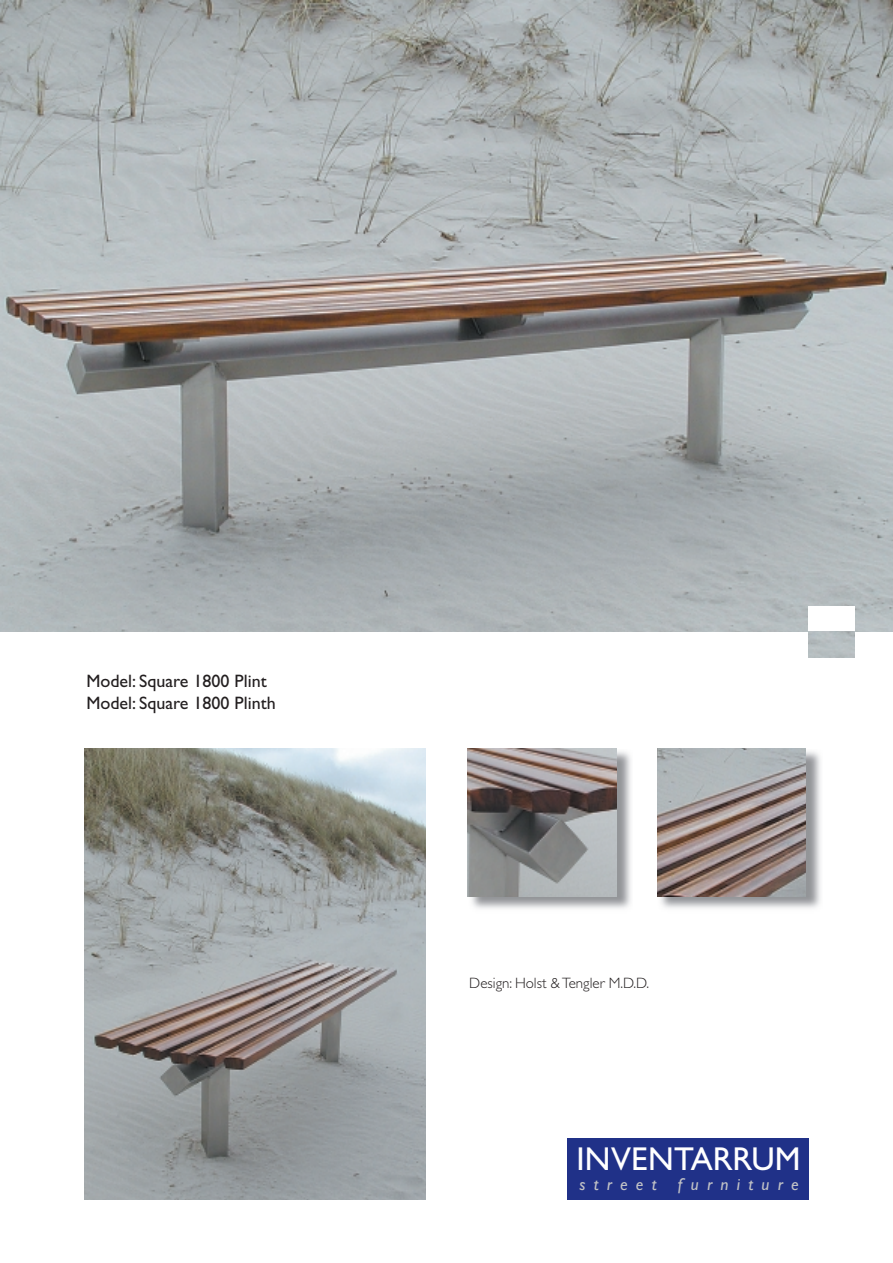
<style>
.page{position:relative;width:893px;height:1263px;background:#fff}
.page>*{position:absolute;margin:0;border:0;box-sizing:border-box;transform-origin:0 0}
.t1{font:33.15px "Gill Sans";color:#fff}
.t2{font:18px/21.8px "Gill Sans";color:#231f20}
.t3{font:italic 17.25px "Gill Sans";letter-spacing:.48em;color:#c2c3c6}
.t4{font:300 15px "Gill Sans";color:#231f20}
</style>
<div class="page">
<img style="left:0;top:0;width:892px;height:632px">
<img style="left:85px;top:748px;width:340px;height:451px">
<div style="left:808px;top:606px;width:46px;height:26px;background:#fff"></div>
<img style="left:658px;top:749px;width:163px;height:159px">
<img style="left:657px;top:748px;width:148px;height:148px">
<img style="left:471px;top:749px;width:160px;height:160px">
<img style="left:468px;top:748px;width:148px;height:149px">
<div style="left:567px;top:1138px;width:241px;height:62px;background:#203188"></div>
<p class="t2" style="left:86px;top:672px;width:191px">Model: Square 1800 Plint<br>Model: Square 1800 Plinth</p>
<p class="t4" style="left:469px;top:977px;width:181px">Design: Holst &amp; Tengler M.D.D.</p>
<h1 class="t1" style="left:576px;top:1147px;width:226px">INVENTARRUM</h1>
<p class="t3" style="left:579px;top:1178px;width:221px">street furniture</p>
</div>
